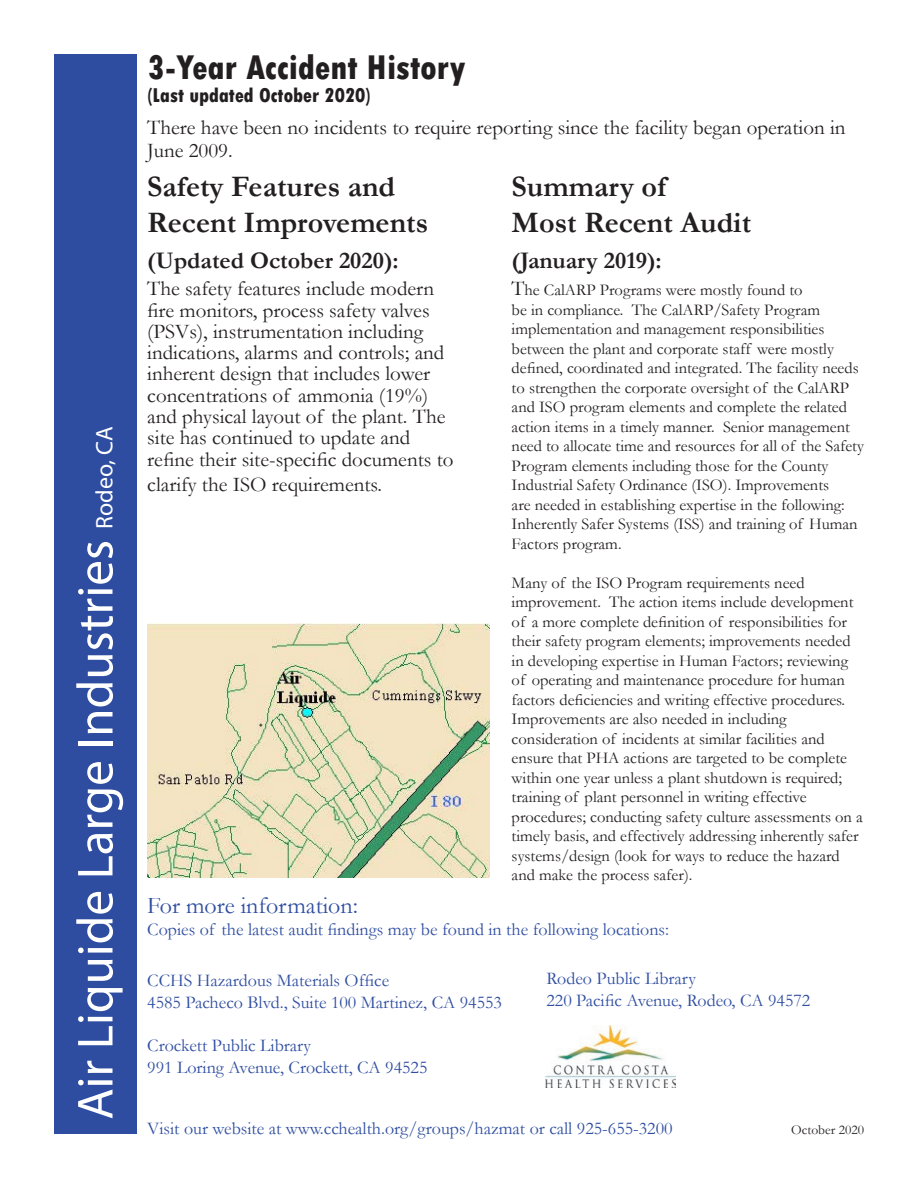
<style>
.page{position:relative;width:918px;height:1188px;background:#fff}
.page>*{position:absolute;margin:0;border:0;box-sizing:border-box;transform-origin:0 0}
.t1{font:51px "Myriad Pro";color:#fff}
.head{font:800 condensed 36px "Tw Cen";color:#231f20}
.body{font:700 30px/36px "Garamond";color:#231f20}
.body-2{font:700 24px "Garamond";color:#231f20}
.body3{font:24px "Garamond";color:#2f4ea1}
.body-3{font:21px/21.3px "Garamond";color:#231f20}
.head-2{font:800 condensed 21px "Tw Cen";color:#231f20}
.body-4{font:18px "Garamond";color:#2f4ea1}
.body-5{font:16.5px/19.5px "Garamond";color:#231f20}
.body-6{font:13.5px "Garamond";color:#231f20}
.s1{font-size:24px}
.s2{font-size:21px}
</style>
<div class="page">
<div style="left:54px;top:54px;width:82px;height:1080px;background:#2e4da1"></div>
<img style="left:545px;top:1026px;width:130px;height:61px">
<img style="left:147px;top:623px;width:343px;height:255px">
<h1 class="t1" style="left:64px;top:1120px;width:695px;rotate:-90deg">Air Liquide Large Industries <span class="s1">Rodeo, CA</span></h1>
<p class="head" style="left:147px;top:46px;width:320px">3-Year Accident History</p>
<p class="head-2" style="left:147px;top:83px;width:225px">(Last updated October 2020)</p>
<p class="body-3" style="left:147px;top:116px;width:700px">There have been no incidents to require reporting since the facility began operation in</p>
<p class="body-3" style="left:147px;top:139px;width:87px">June 2009.</p>
<p class="body" style="left:147px;top:169px;width:282px">Safety Features and<br>Recent Improvements</p>
<p class="body-2" style="left:147px;top:244px;width:253px">(Updated October 2020):</p>
<p class="body-3" style="left:147px;top:278px;width:308px">The safety features include modern fire monitors, process safety valves (PSVs), instrumentation including indications, alarms and controls; and inherent design that includes lower concentrations of ammonia (19%) and physical layout of the plant. The site has continued to update and refine their site-specific documents to</p>
<p class="body-3" style="left:147px;top:473px;width:236px">clarify the ISO requirements.</p>
<p class="body" style="left:512px;top:169px;width:156px">Summary of</p>
<p class="body" style="left:512px;top:205px;width:241px">Most Recent Audit</p>
<p class="body-2" style="left:512px;top:244px;width:152px">(January 2019):</p>
<p class="body-5" style="left:512px;top:280px;width:354px"><span class="s2">T</span>he CalARP Programs were mostly found to<br>be in compliance. The CalARP/Safety Program implementation and management responsibilities between the plant and corporate staff were mostly defined, coordinated and integrated. The facility needs to strengthen the corporate oversight of the CalARP and ISO program elements and complete the related action items in a timely manner. Senior management need to allocate time and resources for all of the Safety Program elements including those for the County Industrial Safety Ordinance (ISO). Improvements<br>are needed in establishing expertise in the following:<br>Inherently Safer Systems (ISS) and training of Human Factors program.</p>
<p class="body-5" style="left:512px;top:573px;width:343px">Many of the ISO Program requirements need improvement. The action items include development of a more complete definition of responsibilities for their safety program elements; improvements needed in developing expertise in Human Factors; reviewing of operating and maintenance procedure for human factors deficiencies and writing effective procedures.</p>
<p class="body-5" style="left:512px;top:709px;width:353px">Improvements are also needed in including consideration of incidents at similar facilities and ensure that PHA actions are targeted to be complete within one year unless a plant shutdown is required; training of plant personnel in writing effective procedures; conducting safety culture assessments on a timely basis, and effectively addressing inherently safer systems/design (look for ways to reduce the hazard and make the process safer).</p>
<p class="body3" style="left:147px;top:889px;width:212px">For more information:</p>
<p class="body-4" style="left:147px;top:917px;width:523px">Copies of the latest audit findings may be found in the following locations:</p>
<p class="body-4" style="left:147px;top:968px;width:244px">CCHS Hazardous Materials Office</p>
<p class="body-4" style="left:147px;top:990px;width:356px">4585 Pacheco Blvd., Suite 100 Martinez, CA 94553</p>
<p class="body-4" style="left:147px;top:1033px;width:165px">Crockett Public Library</p>
<p class="body-4" style="left:147px;top:1055px;width:282px">991 Loring Avenue, Crockett, CA 94525</p>
<p class="body-4" style="left:546px;top:966px;width:151px">Rodeo Public Library</p>
<p class="body-4" style="left:546px;top:988px;width:265px">220 Pacific Avenue, Rodeo, CA 94572</p>
<p class="body-4" style="left:147px;top:1116px;width:527px">Visit our website at www.cchealth.org/groups/hazmat or call 925-655-3200</p>
<p class="body-6" style="left:791px;top:1120px;width:74px">October 2020</p>
</div>
